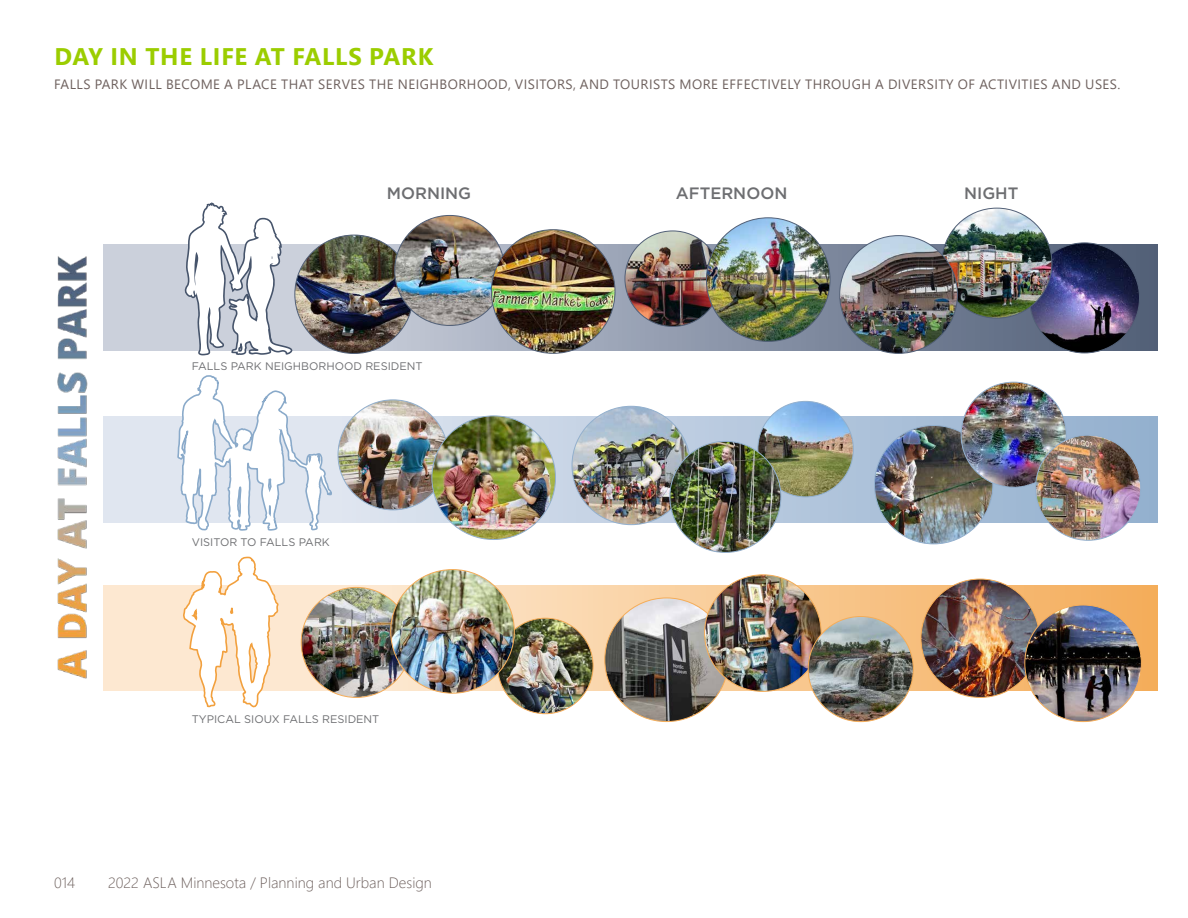
<style>
.page{position:relative;width:1188px;height:918px;background:#fff}
.page>*{position:absolute;margin:0;border:0;box-sizing:border-box;transform-origin:0 0}
.t1{font:700 24px "Segoe UI";letter-spacing:.035em;color:#9bcd00}
.t2{font:500 16.5px "Gotham";color:#6d6e71}
.t3{font:300 15px "Segoe UI";color:#6e615e}
.t4{font:13.5px "Segoe UI";letter-spacing:.035em;color:#6e615e}
.t5{font:10.95px "Gotham";color:#6d6e71}
</style>
<div class="page">
<svg style="left:103px;top:585px;width:1054px;height:106px;background:#f9d2a4"></svg>
<svg style="left:103px;top:417px;width:1054px;height:105px;background:#becee1"></svg>
<svg style="left:103px;top:245px;width:1054px;height:105px;background:#969fb1"></svg>
<svg style="left:177px;top:202px;width:161px;height:329px"></svg>
<svg style="left:182px;top:556px;width:98px;height:152px"></svg>
<img style="left:921px;top:579px;width:118px;height:118px;border-radius:59px">
<img style="left:57px;top:256px;width:31px;height:423px">
<img style="left:295px;top:235px;width:118px;height:118px;border-radius:59px">
<img style="left:572px;top:406px;width:118px;height:119px;border-radius:59px">
<img style="left:875px;top:426px;width:118px;height:118px;border-radius:59px">
<img style="left:395px;top:215px;width:110px;height:110px;border-radius:55px">
<img style="left:338px;top:400px;width:110px;height:110px;border-radius:55px">
<img style="left:301px;top:587px;width:110px;height:110px;border-radius:55px">
<img style="left:1029px;top:243px;width:111px;height:110px;border-radius:55px">
<img style="left:942px;top:208px;width:110px;height:110px;border-radius:55px">
<img style="left:625px;top:231px;width:95px;height:95px;border-radius:48px">
<img style="left:498px;top:618px;width:95px;height:96px;border-radius:48px">
<img style="left:758px;top:401px;width:95px;height:96px;border-radius:48px">
<img style="left:491px;top:230px;width:124px;height:123px;border-radius:62px">
<img style="left:432px;top:416px;width:124px;height:124px;border-radius:62px">
<img style="left:391px;top:570px;width:123px;height:123px;border-radius:62px">
<img style="left:605px;top:598px;width:123px;height:124px;border-radius:62px">
<img style="left:706px;top:218px;width:124px;height:123px;border-radius:62px">
<img style="left:1025px;top:605px;width:116px;height:117px;border-radius:58px">
<img style="left:705px;top:575px;width:116px;height:116px;border-radius:58px">
<img style="left:840px;top:236px;width:117px;height:117px;border-radius:59px">
<img style="left:670px;top:441px;width:111px;height:111px;border-radius:55px">
<img style="left:961px;top:382px;width:105px;height:105px;border-radius:53px">
<img style="left:808px;top:617px;width:105px;height:105px;border-radius:53px">
<img style="left:1036px;top:435px;width:105px;height:105px;border-radius:53px">
<h1 class="t1" style="left:54px;top:33px;width:380px">DAY IN THE LIFE AT FALLS PARK</h1>
<p class="t4" style="left:54px;top:71px;width:1068px">FALLS PARK WILL BECOME A PLACE THAT SERVES THE NEIGHBORHOOD, VISITORS, AND TOURISTS MORE EFFECTIVELY THROUGH A DIVERSITY OF ACTIVITIES AND USES.</p>
<p class="t2" style="left:387px;top:182px;width:86px">MORNING</p>
<p class="t2" style="left:676px;top:182px;width:113px">AFTERNOON</p>
<p class="t2" style="left:964px;top:182px;width:56px">NIGHT</p>
<p class="t5" style="left:192px;top:359px;width:232px">FALLS PARK NEIGHBORHOOD RESIDENT</p>
<p class="t5" style="left:192px;top:536px;width:140px">VISITOR TO FALLS PARK</p>
<p class="t5" style="left:192px;top:712px;width:189px">TYPICAL SIOUX FALLS RESIDENT</p>
<p class="t3" style="left:54px;top:869px;width:23px">014</p>
<p class="t3" style="left:108px;top:869px;width:325px">2022 ASLA Minnesota / Planning and Urban Design</p>
</div>
